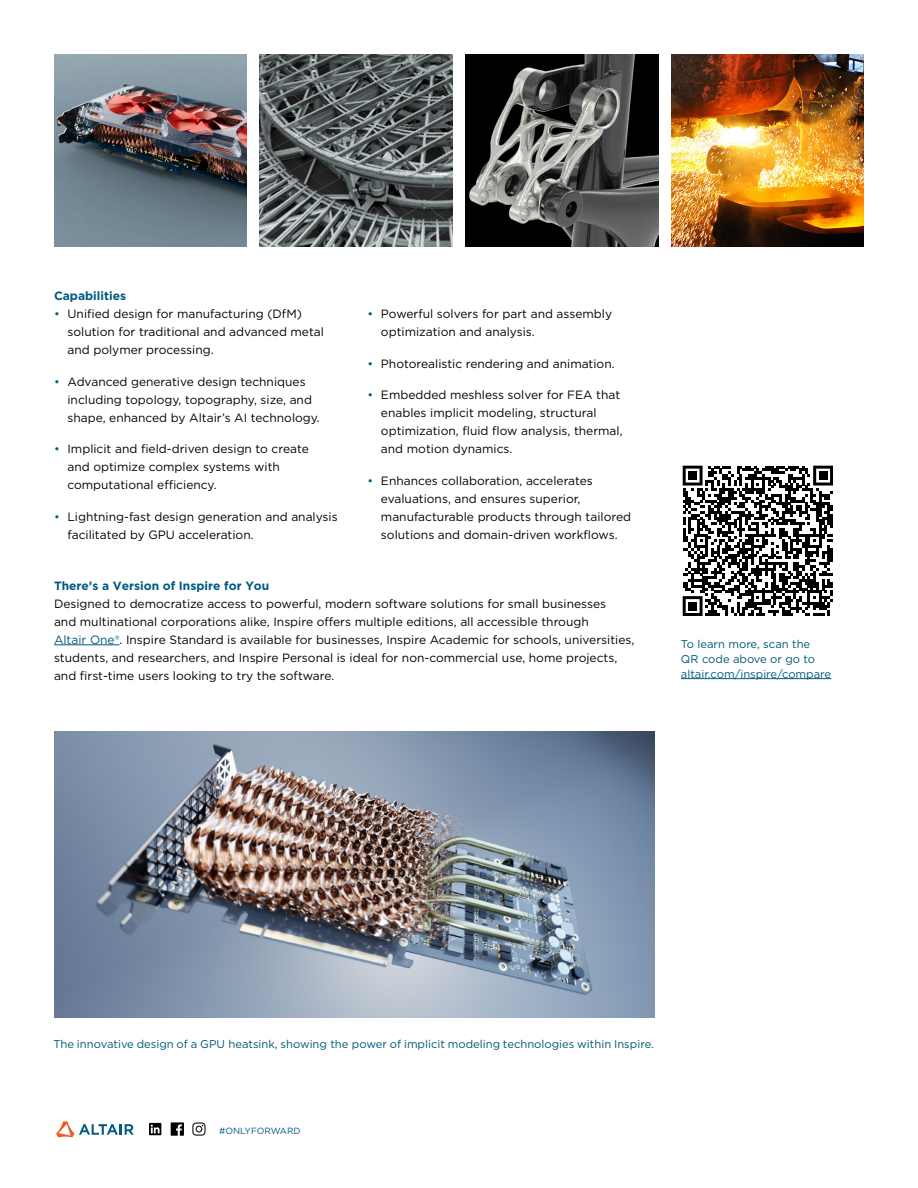
<style>
.page{position:relative;width:918px;height:1188px;background:#fff}
.page>*{position:absolute;margin:0;border:0;box-sizing:border-box;transform-origin:0 0}
.t1{font:12px/18px "Gotham";color:#000}
.t2{font:700 12px "Gotham";color:#005a80}
.t3{font:11.25px/15px "Gotham";color:#005776}
.t4{font:11.25px "Gotham";color:#005a80}
.t5{font:9px "Gotham";color:#005a80}
.s1{color:#005a80}
</style>
<div class="page">
<svg style="left:56px;top:1121px;width:78px;height:16px"></svg>
<svg style="left:149px;top:1123px;width:14px;height:12px"></svg>
<svg style="left:192px;top:1122px;width:14px;height:14px"></svg>
<svg style="left:171px;top:1122px;width:13px;height:14px"></svg>
<hr style="left:54px;top:645px;width:66px;height:1px;background:#005a80">
<hr style="left:681px;top:678px;width:150px;height:1px;background:#005a80">
<svg style="left:683px;top:466px;width:150px;height:150px"></svg>
<div style="left:688px;top:471px;width:9px;height:9px;background:#000"></div>
<div style="left:819px;top:471px;width:8px;height:9px;background:#000"></div>
<div style="left:688px;top:602px;width:9px;height:8px;background:#000"></div>
<img style="left:54px;top:54px;width:193px;height:193px">
<img style="left:260px;top:54px;width:193px;height:193px">
<img style="left:465px;top:54px;width:193px;height:193px">
<img style="left:671px;top:54px;width:193px;height:193px">
<img style="left:54px;top:732px;width:601px;height:285px">
<p class="t2" style="left:54px;top:288px;width:74px">Capabilities</p>
<p class="t1" style="left:68px;top:305px;width:258px;text-indent:-14px"><span class="s1">•</span> Unified design for manufacturing (DfM) solution for traditional and advanced metal and polymer processing.</p>
<p class="t1" style="left:68px;top:372px;width:254px;text-indent:-14px"><span class="s1">•</span> Advanced generative design techniques including topology, topography, size, and shape, enhanced by Altair’s AI technology.</p>
<p class="t1" style="left:68px;top:440px;width:243px;text-indent:-14px"><span class="s1">•</span> Implicit and field-driven design to create and optimize complex systems with computational efficiency.</p>
<p class="t1" style="left:68px;top:507px;width:272px;text-indent:-14px"><span class="s1">•</span> Lightning-fast design generation and analysis facilitated by GPU acceleration.</p>
<p class="t1" style="left:381px;top:305px;width:233px;text-indent:-14px"><span class="s1">•</span> Powerful solvers for part and assembly optimization and analysis.</p>
<p class="t1" style="left:367px;top:354px;width:249px"><span class="s1">•</span> Photorealistic rendering and animation.</p>
<p class="t1" style="left:381px;top:386px;width:243px;text-indent:-14px"><span class="s1">•</span> Embedded meshless solver for FEA that enables implicit modeling, structural optimization, fluid flow analysis, thermal, and motion dynamics.</p>
<p class="t1" style="left:381px;top:471px;width:252px;text-indent:-14px"><span class="s1">•</span> Enhances collaboration, accelerates evaluations, and ensures superior, manufacturable products through tailored solutions and domain-driven workflows.</p>
<p class="t2" style="left:54px;top:577px;width:217px">There’s a Version of Inspire for You</p>
<p class="t1" style="left:54px;top:594px;width:582px">Designed to democratize access to powerful, modern software solutions for small businesses<br>and multinational corporations alike, Inspire offers multiple editions, all accessible through<br><span class="s1">Altair One®</span>. Inspire Standard is available for businesses, Inspire Academic for schools, universities, students, and researchers, and Inspire Personal is ideal for non-commercial use, home projects, and first-time users looking to try the software.</p>
<p class="t3" style="left:681px;top:636px;width:136px">To learn more, scan the<br>QR code above or go to</p>
<p class="t4" style="left:681px;top:666px;width:152px">altair.com/inspire/compare</p>
<p class="t3" style="left:54px;top:1036px;width:602px">The innovative design of a GPU heatsink, showing the power of implicit modeling technologies within Inspire.</p>
<p class="t5" style="left:219px;top:1125px;width:83px">#ONLYFORWARD</p>
</div>
